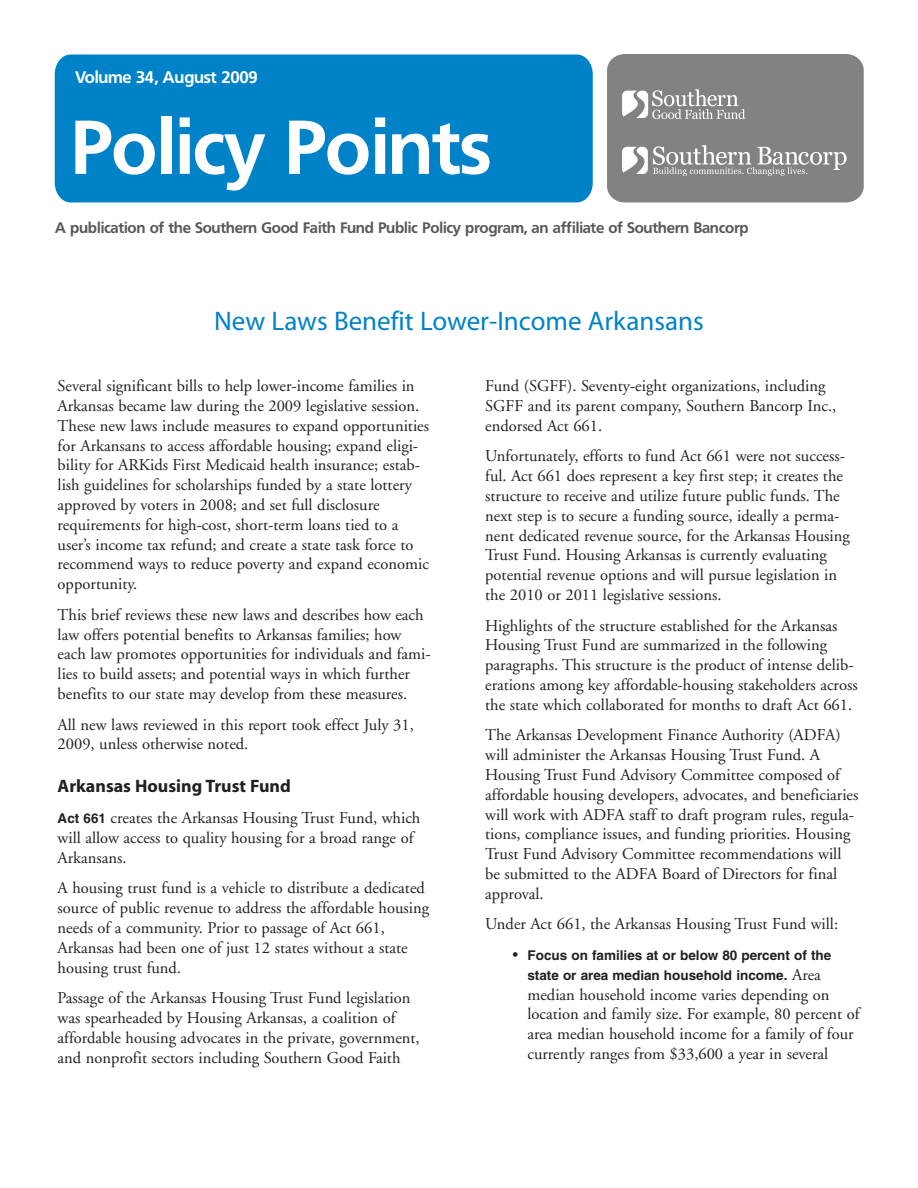
<style>
.page{position:relative;width:918px;height:1188px;background:#fff}
.page>*{position:absolute;margin:0;border:0;box-sizing:border-box;transform-origin:0 0}
.t1{font:75px "Fruchtig DB Normal";color:#fff}
.t2{font:27px "Myriad";color:#0082c8}
.t3{font:700 18px "Myriad";color:#231f20}
.t4{font:16.5px/19.8px "Adobe Garamond";color:#231f20}
.t5{font:16.5px "Fruchtig DB Normal";color:#fff}
.t6{font:15px "Fruchtig DB Normal";color:#57585a}
.t7{font:700 13.5px/19.8px "Helvetica";color:#231f20;text-align:center}
.s1{font-family:"Helvetica";font-weight:700;font-size:13.5px}
.s2{font-family:"Adobe Garamond";font-weight:400;font-size:16.5px}
</style>
<div class="page">
<div style="left:55px;top:54px;width:538px;height:148px;background:#0082c8"></div>
<div style="left:607px;top:54px;width:257px;height:148px;background:#808285;border-radius:17px"></div>
<svg style="left:622px;top:89px;width:123px;height:30px"></svg>
<svg style="left:622px;top:145px;width:225px;height:31px"></svg>
<p class="t5" style="left:76px;top:71px;width:184px">Volume 34, August 2009</p>
<h1 class="t1" style="left:72px;top:104px;width:421px">Policy Points</h1>
<p class="t6" style="left:56px;top:222px;width:695px">A publication of the Southern Good Faith Fund Public Policy program, an affiliate of Southern Bancorp</p>
<h2 class="t2" style="left:214px;top:311px;width:491px">New Laws Benefit Lower-Income Arkansans</h2>
<p class="t4" style="left:58px;top:378px;width:373px">Several significant bills to help lower-income families in Arkansas became law during the 2009 legislative session.<br>These new laws include measures to expand opportunities for Arkansans to access affordable housing; expand eligi&shy;bility for ARKids First Medicaid health insurance; estab&shy;lish guidelines for scholarships funded by a state lottery approved by voters in 2008; and set full disclosure requirements for high-cost, short-term loans tied to a user’s income tax refund; and create a state task force to recommend ways to reduce poverty and expand economic opportunity.</p>
<p class="t4" style="left:58px;top:606px;width:375px">This brief reviews these new laws and describes how each law offers potential benefits to Arkansas families; how each law promotes opportunities for individuals and fami&shy;lies to build assets; and potential ways in which further benefits to our state may develop from these measures.</p>
<p class="t4" style="left:58px;top:716px;width:358px">All new laws reviewed in this report took effect July 31,<br>2009, unless otherwise noted.</p>
<p class="t3" style="left:58px;top:779px;width:235px">Arkansas Housing Trust Fund</p>
<p class="t4" style="left:58px;top:810px;width:364px"><span class="s1">Act 661</span> creates the Arkansas Housing Trust Fund, which will allow access to quality housing for a broad range of<br>Arkansans.</p>
<p class="t4" style="left:58px;top:880px;width:373px">A housing trust fund is a vehicle to distribute a dedicated source of public revenue to address the affordable housing needs of a community. Prior to passage of Act 661, Arkansas had been one of just 12 states without a state housing trust fund.</p>
<p class="t4" style="left:58px;top:990px;width:364px">Passage of the Arkansas Housing Trust Fund legislation was spearheaded by Housing Arkansas, a coalition of affordable housing advocates in the private, government, and nonprofit sectors including Southern Good Faith</p>
<p class="t4" style="left:485px;top:378px;width:353px">Fund (SGFF). Seventy-eight organizations, including<br>SGFF and its parent company, Southern Bancorp Inc., endorsed Act 661.</p>
<p class="t4" style="left:485px;top:448px;width:366px">Unfortunately, efforts to fund Act 661 were not success&shy;ful. Act 661 does represent a key first step; it creates the structure to receive and utilize future public funds. The next step is to secure a funding source, ideally a perma&shy;nent dedicated revenue source, for the Arkansas Housing Trust Fund. Housing Arkansas is currently evaluating potential revenue options and will pursue legislation in the 2010 or 2011 legislative sessions.</p>
<p class="t4" style="left:485px;top:617px;width:374px">Highlights of the structure established for the Arkansas Housing Trust Fund are summarized in the following paragraphs. This structure is the product of intense delib&shy;erations among key affordable-housing stakeholders across the state which collaborated for months to draft Act 661.</p>
<p class="t4" style="left:485px;top:727px;width:375px">The Arkansas Development Finance Authority (ADFA) will administer the Arkansas Housing Trust Fund. A Housing Trust Fund Advisory Committee composed of affordable housing developers, advocates, and beneficiaries will work with ADFA staff to draft program rules, regula&shy;tions, compliance issues, and funding priorities. Housing Trust Fund Advisory Committee recommendations will be submitted to the ADFA Board of Directors for final approval.</p>
<p class="t4" style="left:485px;top:916px;width:354px">Under Act 661, the Arkansas Housing Trust Fund will:</p>
<p class="t7" style="left:512px;top:947px;width:320px"><span class="s2">•</span> Focus on families at or below 80 percent of the state or area median household income. <span class="s2">Area</span></p>
<p class="t4" style="left:527px;top:986px;width:334px">median household income varies depending on location and family size. For example, 80 percent of area median household income for a family of four currently ranges from $33,600 a year in several</p>
</div>
